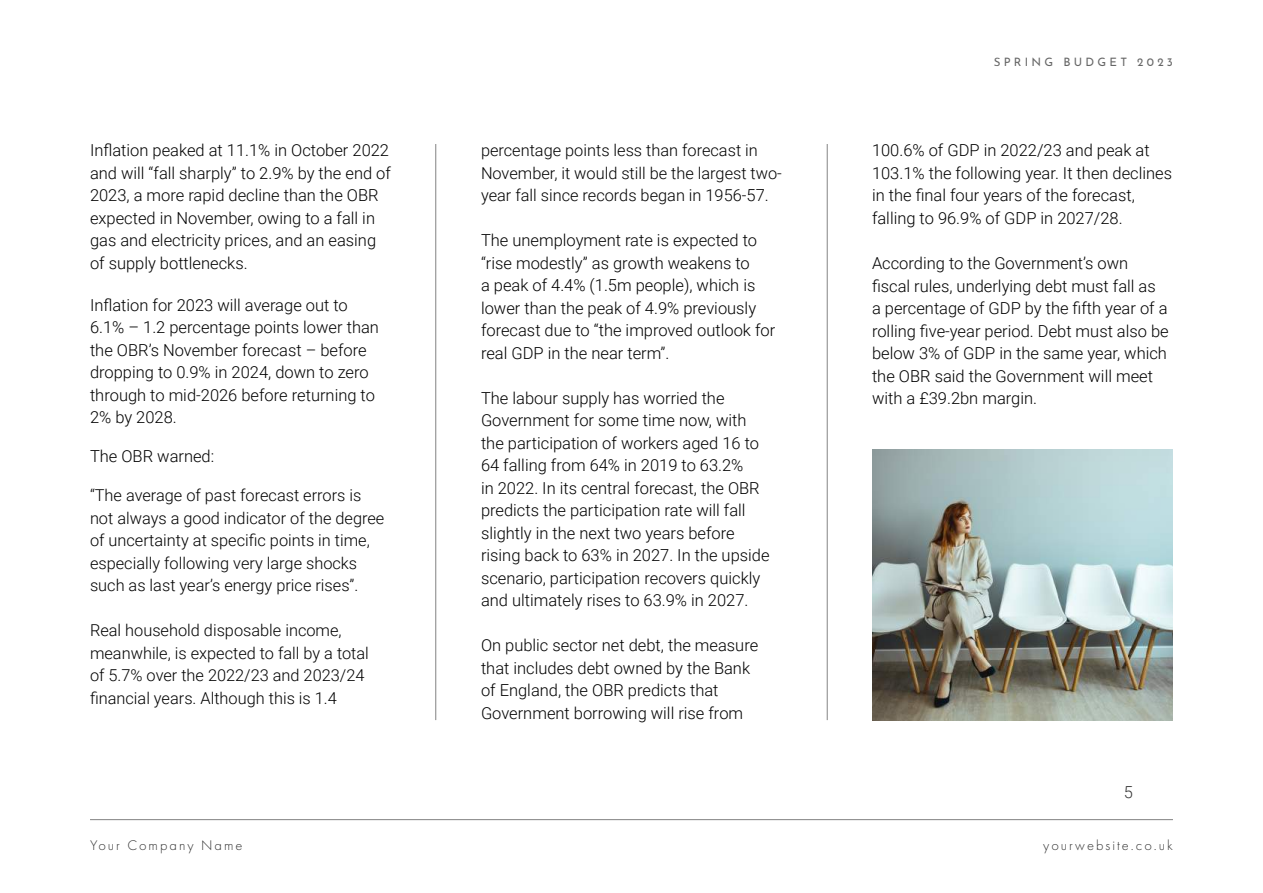
<style>
.page{position:relative;width:1263px;height:893px;background:#fff}
.page>*{position:absolute;margin:0;border:0;box-sizing:border-box;transform-origin:0 0}
.t1{font:300 16.5px/22.5px "Roboto";color:#000}
.t2{font:300 16.5px "Roboto";color:#333}
.t3{font:300 16.35px/22.5px "Roboto";color:#000}
.t4{font:300 14.55px "Futura PT";letter-spacing:.14em;color:#333}
.t5{font:11.55px "Josefin Sans";letter-spacing:.28em;color:#666}
.s1{font-size:16.5px}
</style>
<div class="page">
<hr style="left:90px;top:819px;width:1083px;height:1px;background:#000">
<img style="left:872px;top:450px;width:301px;height:270px">
<hr style="left:435px;top:144px;width:1px;height:576px;background:#000">
<hr style="left:827px;top:144px;width:1px;height:576px;background:#000">
<p class="t1" style="left:90px;top:139px;width:302px">Inflation peaked at 11.1% in October 2022 and will “fall sharply” to 2.9% by the end of 2023, a more rapid decline than the OBR expected in November, owing to a fall in gas and electricity prices, and an easing of supply bottlenecks.</p>
<p class="t1" style="left:90px;top:293px;width:290px">Inflation for 2023 will average out to 6.1% – 1.2 percentage points lower than the OBR’s November forecast – before dropping to 0.9% in 2024, down to zero through to mid-2026 before returning to 2% by 2028.</p>
<p class="t1" style="left:90px;top:445px;width:126px">The OBR warned:</p>
<p class="t3" style="left:90px;top:484px;width:296px">“The average of past forecast errors is not always a good indicator of the degree of uncertainty at specific points in time, especially following very large shocks such as last year’s energy price rises”.</p>
<p class="t3" style="left:90px;top:619px;width:280px">Real household disposable income, meanwhile, is expected to fall by a total of 5.7% over the 2022/23 and 2023/24 financial years. Although this is 1.4</p>
<p class="t3" style="left:481px;top:139px;width:302px">percentage points less than forecast in<br>November, it would still be the largest two&shy;year fall since records began in 1956-<span class="s1">57.</span></p>
<p class="t1" style="left:481px;top:229px;width:296px">The unemployment rate is expected to “rise modestly” as growth weakens to<br>a peak of 4.4% (1.5m people), which is lower than the peak of 4.9% previously forecast due to “the improved outlook for real GDP in the near term”.</p>
<p class="t1" style="left:481px;top:386px;width:290px">The labour supply has worried the Government for some time now, with the participation of workers aged 16 to 64 falling from 64% in 2019 to 63.2%<br>in 2022. In its central forecast, the OBR predicts the participation rate will fall slightly in the next two years before rising back to 63% in 2027. In the upside scenario, participation recovers quickly and ultimately rises to 63.9% in 2027.</p>
<p class="t1" style="left:481px;top:634px;width:279px">On public sector net debt, the measure that includes debt owned by the Bank of England, the OBR predicts that Government borrowing will rise from</p>
<p class="t5" style="left:994px;top:52px;width:181px">SPRING BUDGET 2023</p>
<p class="t1" style="left:872px;top:139px;width:302px">100.6% of GDP in 2022/23 and peak at 103.1% the following year. It then declines in the final four years of the forecast, falling to 96.9% of GDP in 2027/28.</p>
<p class="t1" style="left:872px;top:251px;width:298px">According to the Government’s own fiscal rules, underlying debt must fall as a percentage of GDP by the fifth year of a rolling five-year period. Debt must also be below 3% of GDP in the same year, which the OBR said the Government will meet with a £39.2bn margin.</p>
<p class="t2" style="left:1124px;top:780px;width:11px">5</p>
<p class="t4" style="left:90px;top:836px;width:154px">Your Company Name</p>
<p class="t4" style="left:1043px;top:837px;width:131px">yourwebsite.co.uk</p>
</div>
